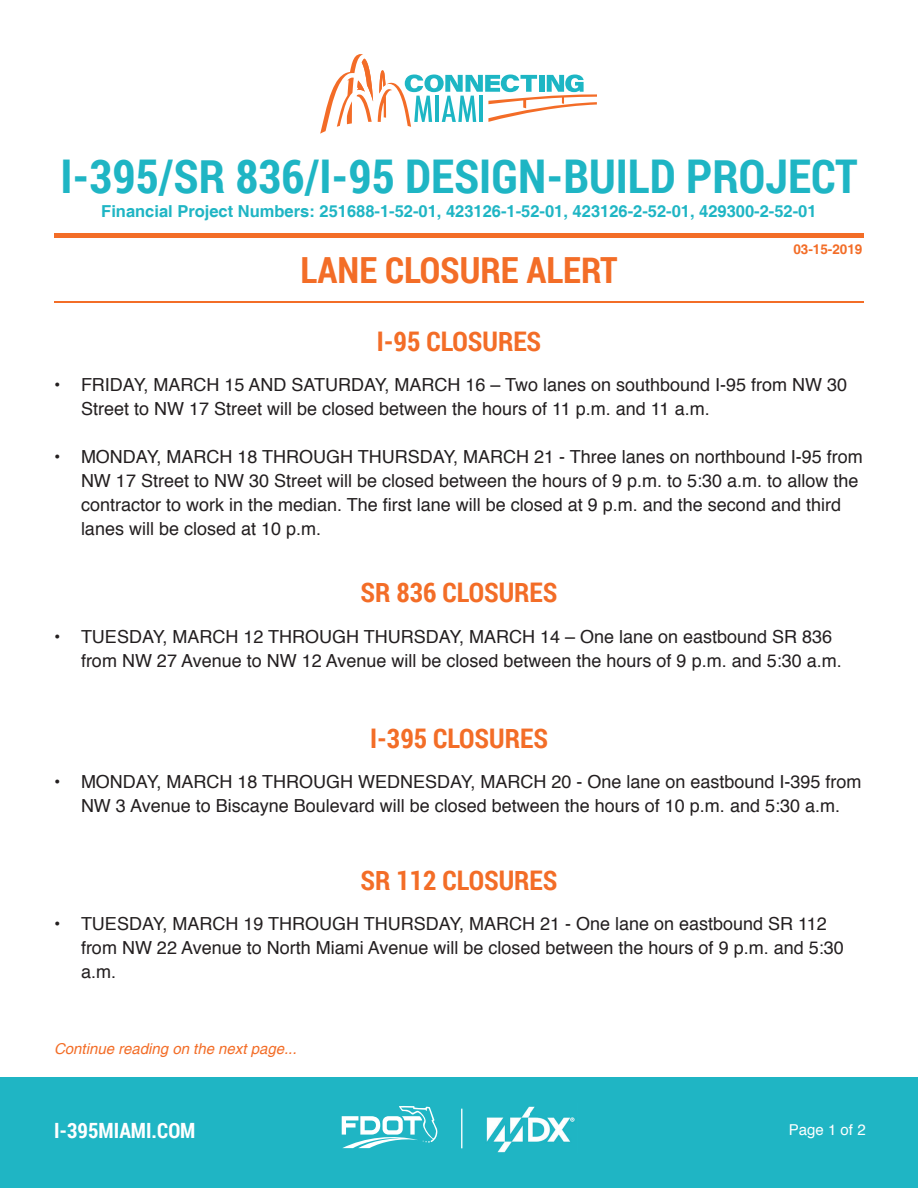
<style>
.page{position:relative;width:918px;height:1188px;background:#fff}
.page>*{position:absolute;margin:0;border:0;box-sizing:border-box;transform-origin:0 0}
.t1{font:700 46.5px "Roboto Condensed";color:#1fb5c4}
.t2{font:700 36px "Roboto Condensed";color:#f36d27}
.t3{font:700 27px "Roboto Condensed";color:#f36d27}
.t4{font:700 21px "Roboto Condensed";color:#fff}
.t5{font:18px/24px "Helvetica";color:#231f20}
.t6{font:700 16.5px "Helvetica";color:#1fb5c4}
.t7{font:italic 15px "Helvetica";color:#f36d27}
.t8{font:15px "Helvetica";color:#fff}
.t9{font:700 13.5px "Helvetica";color:#f36d27}
</style>
<div class="page">
<div style="left:0;top:1077px;width:918px;height:111px;background:#1fb5c4"></div>
<hr style="left:461px;top:1109px;width:1px;height:39px;background:#fff">
<svg style="left:342px;top:1106px;width:95px;height:42px"></svg>
<img style="left:486px;top:1106px;width:89px;height:47px">
<svg style="left:320px;top:54px;width:277px;height:80px"></svg>
<div style="left:54px;top:233px;width:810px;height:5px;background:#f36d27"></div>
<hr style="left:54px;top:301px;width:810px;height:2px;background:#f36d27">
<h1 class="t1" style="left:60px;top:144px;width:799px">I-395/SR 836/I-95 DESIGN-BUILD PROJECT</h1>
<p class="t6" style="left:101px;top:201px;width:717px">Financial Project Numbers: 251688-1-52-01, 423126-1-52-01, 423126-2-52-01, 429300-2-52-01</p>
<h2 class="t2" style="left:300px;top:245px;width:319px">LANE CLOSURE ALERT</h2>
<h3 class="t3" style="left:377px;top:322px;width:166px">I-95 CLOSURES</h3>
<p class="t9" style="left:793px;top:241px;width:71px">03-15-2019</p>
<p class="t5" style="left:81px;top:373px;width:768px;text-indent:-27px">• FRIDAY, MARCH 15 AND SATURDAY, MARCH 16 – Two lanes on southbound I-95 from NW 30<br>Street to NW 17 Street will be closed between the hours of 11 p.m. and 11 a.m.</p>
<p class="t5" style="left:81px;top:445px;width:783px;text-indent:-27px">• MONDAY, MARCH 18 THROUGH THURSDAY, MARCH 21 - Three lanes on northbound I-95 from NW 17 Street to NW 30 Street will be closed between the hours of 9 p.m. to 5:30 a.m. to allow the contractor to work in the median. The first lane will be closed at 9 p.m. and the second and third lanes will be closed at 10 p.m.</p>
<h3 class="t3" style="left:361px;top:574px;width:198px">SR 836 CLOSURES</h3>
<p class="t5" style="left:81px;top:625px;width:762px;text-indent:-27px">• TUESDAY, MARCH 12 THROUGH THURSDAY, MARCH 14 – One lane on eastbound SR 836 from NW 27 Avenue to NW 12 Avenue will be closed between the hours of 9 p.m. and 5:30 a.m.</p>
<h3 class="t3" style="left:370px;top:719px;width:179px">I-395 CLOSURES</h3>
<p class="t5" style="left:54px;top:770px;width:809px;text-align:center">• MONDAY, MARCH 18 THROUGH WEDNESDAY, MARCH 20 - One lane on eastbound I-395 from<br>NW 3 Avenue to Biscayne Boulevard will be closed between the hours of 10 p.m. and 5:30 a.m.</p>
<h3 class="t3" style="left:361px;top:861px;width:198px">SR 112 CLOSURES</h3>
<p class="t5" style="left:81px;top:912px;width:764px;text-indent:-27px">• TUESDAY, MARCH 19 THROUGH THURSDAY, MARCH 21 - One lane on eastbound SR 112 from NW 22 Avenue to North Miami Avenue will be closed between the hours of 9 p.m. and 5:30 a.m.</p>
<p class="t7" style="left:54px;top:1040px;width:244px">Continue reading on the next page...</p>
<p class="t4" style="left:54px;top:1116px;width:143px">I-395MIAMI.COM</p>
<p class="t8" style="left:789px;top:1118px;width:78px">Page 1 of 2</p>
</div>
